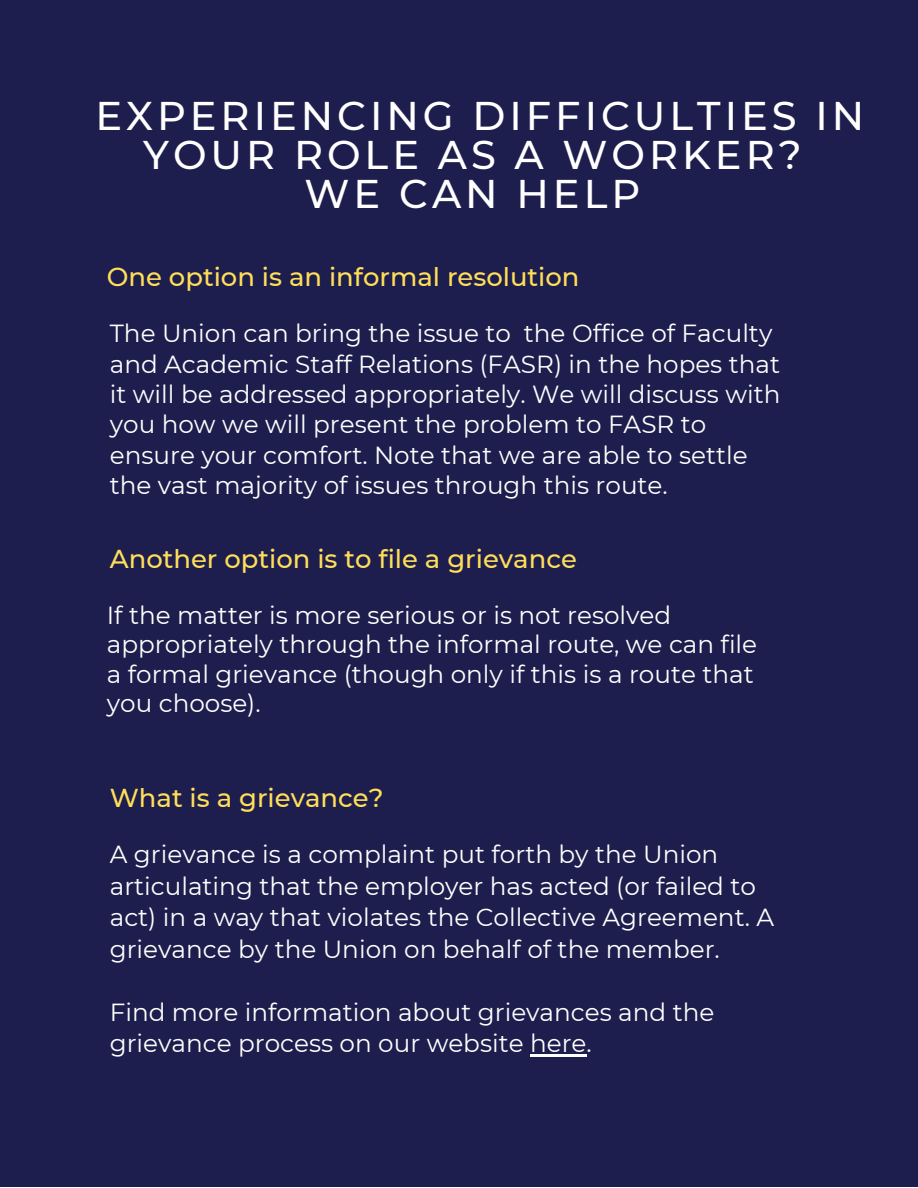
<style>
.page{position:relative;width:918px;height:1188px;background:#fff}
.page>*{position:absolute;margin:0;border:0;box-sizing:border-box;transform-origin:0 0}
.t1{font:500 39.9px/39.3px "Montserrat";letter-spacing:.1em;color:#fff;text-align:center}
.t2{font:500 25.8px "Montserrat";color:#ffde59}
.t3{font:24.75px/30.3px "Montserrat";color:#fff}
</style>
<div class="page">
<div style="left:0;top:0;width:918px;height:1187px;background:#1e1e4e"></div>
<hr style="left:530px;top:1054px;width:57px;height:3px;background:#fff">
<p class="t1" style="left:95px;top:96px;width:770px">EXPERIENCING DIFFICULTIES IN<br>YOUR ROLE AS A WORKER?<br>WE CAN HELP</p>
<p class="t2" style="left:107px;top:261px;width:474px">One option is an informal resolution</p>
<p class="t3" style="left:110px;top:318px;width:672px">The Union can bring the issue to the Office of Faculty and Academic Staff Relations (FASR) in the hopes that it will be addressed appropriately. We will discuss with you how we will present the problem to FASR to ensure your comfort. Note that we are able to settle the vast majority of issues through this route.</p>
<p class="t2" style="left:110px;top:543px;width:469px">Another option is to file a grievance</p>
<p class="t3" style="left:107px;top:601px;width:652px;line-height:29.2px">If the matter is more serious or is not resolved appropriately through the informal route, we can file a formal grievance (though only if this is a route that you choose).</p>
<p class="t2" style="left:110px;top:782px;width:275px">What is a grievance?</p>
<h1 class="t3" style="left:110px;top:839px;width:666px;line-height:31.5px">A grievance is a complaint put forth by the Union articulating that the employer has acted (or failed to act) in a way that violates the Collective Agreement. A grievance by the Union on behalf of the member.</h1>
<p class="t3" style="left:110px;top:996px;width:606px;line-height:31.5px">Find more information about grievances and the grievance process on our website here.</p>
</div>
